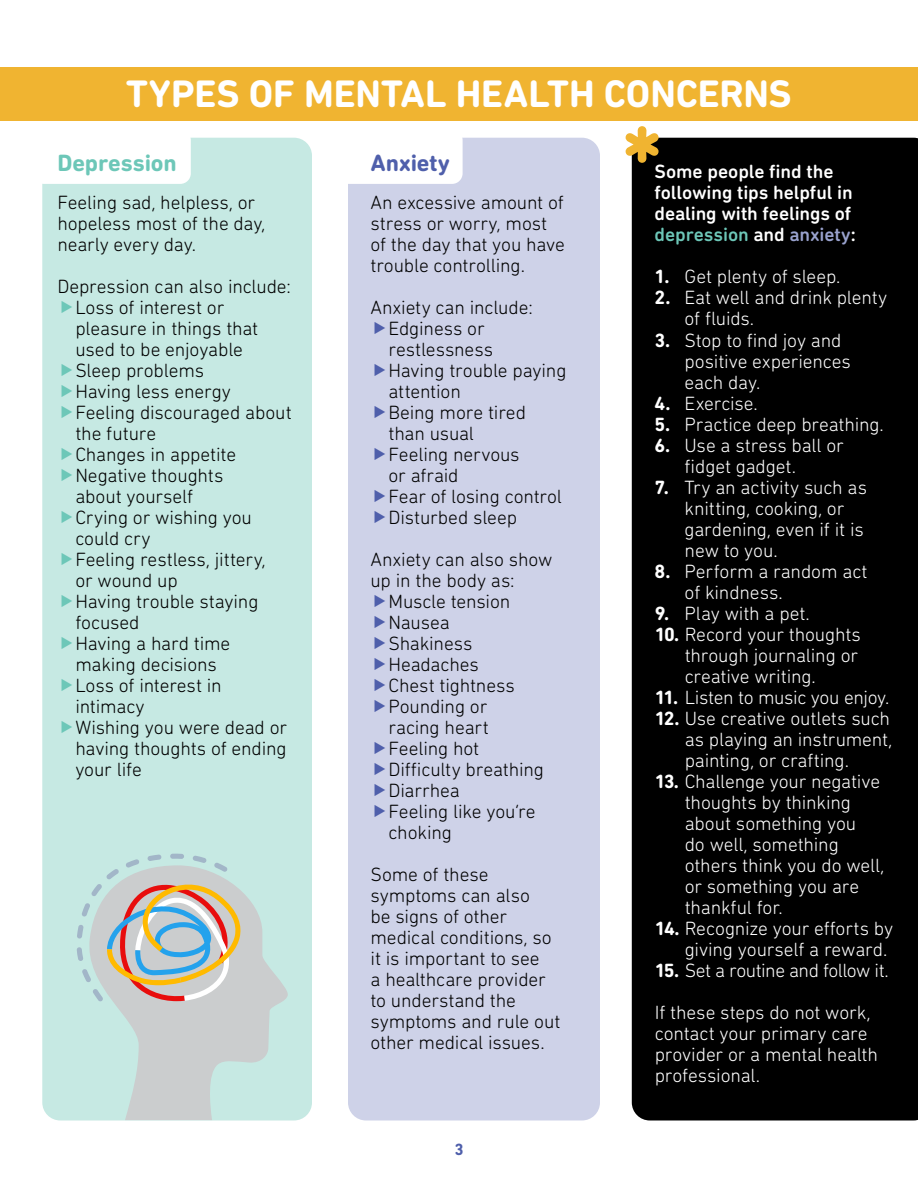
<style>
.page{position:relative;width:918px;height:1188px;background:#fff}
.page>*{position:absolute;margin:0;border:0;box-sizing:border-box;transform-origin:0 0}
.t1{font:700 115.2px "DIN Next Rounded LT Pro";color:#f0b431}
.t2{font:700 39px "DIN Next Rounded LT Pro";letter-spacing:-.005em;color:#fff}
.t3{font:700 24px "DIN Next Rounded LT Pro";letter-spacing:-.005em;color:#6dc7b8}
.t4{font:700 24px "DIN Next Rounded LT Pro";letter-spacing:-.005em;color:#4f5fab}
.t5{font:300 19.5px/21px "DIN Next Rounded LT Pro";letter-spacing:-.01em;color:#000}
.t6{font:300 19.5px/21px "DIN Next Rounded LT Pro";letter-spacing:-.01em;color:#fff}
.t7{font:500 19.5px/21px "DIN Next Rounded LT Pro";letter-spacing:-.005em;color:#fff}
.t8{font:700 16.5px "DIN Next Rounded LT Pro";color:#4f5fab}
.s1{color:#6dc7b8}
.s2{color:#99a2ce}
.s3{font-weight:700}
</style>
<div class="page">
<div style="left:42px;top:138px;width:270px;height:982px;background:#c6e9e3;border-radius:18px"></div>
<div style="left:348px;top:138px;width:252px;height:982px;background:#ced2e8;border-radius:18px"></div>
<div style="left:632px;top:138px;width:286px;height:982px;background:#000"></div>
<div style="left:0;top:68px;width:918px;height:54px;background:#f0b431"></div>
<div style="left:33px;top:130px;width:158px;height:54px;background:#fff;border-radius:10px"></div>
<div style="left:333px;top:130px;width:130px;height:54px;background:#fff;border-radius:10px"></div>
<svg style="left:100px;top:892px;width:188px;height:228px;fill:#cbcdce"></svg>
<svg style="left:77px;top:854px;width:165px;height:147px"></svg>
<h2 class="t2" style="left:126px;top:71px;width:667px">TYPES OF MENTAL HEALTH CONCERNS</h2>
<p class="t3" style="left:57px;top:149px;width:121px">Depression</p>
<p class="t5" style="left:57px;top:191px;width:210px">Feeling sad, helpless, or hopeless most of the day, nearly every day.</p>
<p class="t5" style="left:75px;top:275px;width:218px;text-indent:-18px">Depression can also include:<br>Loss of interest or pleasure in things that used to be enjoyable<br>Sleep problems<br>Having less energy<br>Feeling discouraged about the future<br>Changes in appetite<br>Negative thoughts<br>about yourself<br>Crying or wishing you could cry<br>Feeling restless, jittery,<br>or wound up<br>Having trouble staying focused<br>Having a hard time making decisions<br>Loss of interest in intimacy<br>Wishing you were dead or having thoughts of ending your life</p>
<p class="t4" style="left:370px;top:149px;width:81px">Anxiety</p>
<p class="t5" style="left:370px;top:191px;width:196px">An excessive amount of stress or worry, most of the day that you have trouble controlling.</p>
<p class="t5" style="left:388px;top:296px;width:180px;text-indent:-18px">Anxiety can include:<br>Edginess or restlessness<br>Having trouble paying attention<br>Being more tired than usual<br>Feeling nervous<br>or afraid<br>Fear of losing control<br>Disturbed sleep</p>
<p class="t5" style="left:370px;top:548px;width:184px">Anxiety can also show</p>
<p class="t5" style="left:370px;top:569px;width:146px">up in the body as:</p>
<p class="t5" style="left:388px;top:590px;width:123px">Muscle tension</p>
<p class="t5" style="left:388px;top:611px;width:63px">Nausea</p>
<p class="t5" style="left:388px;top:632px;width:86px">Shakiness</p>
<p class="t5" style="left:388px;top:653px;width:92px">Headaches</p>
<p class="t5" style="left:388px;top:674px;width:128px">Chest tightness</p>
<p class="t5" style="left:388px;top:695px;width:100px">Pounding or</p>
<p class="t5" style="left:388px;top:716px;width:102px">racing heart</p>
<p class="t5" style="left:388px;top:737px;width:92px">Feeling hot</p>
<p class="t5" style="left:388px;top:758px;width:157px">Difficulty breathing</p>
<p class="t5" style="left:388px;top:779px;width:73px">Diarrhea</p>
<p class="t5" style="left:388px;top:800px;width:149px">Feeling like you’re</p>
<p class="t5" style="left:388px;top:821px;width:65px">choking</p>
<p class="t5" style="left:370px;top:863px;width:191px">Some of these symptoms can also<br>be signs of other medical conditions, so it is important to see<br>a healthcare provider to understand the symptoms and rule out other medical issues.</p>
<p class="t8" style="left:454px;top:1140px;width:11px">3</p>
<h1 class="t1" style="left:621px;top:99px;width:44px">*</h1>
<p class="t7" style="left:655px;top:161px;width:203px">Some people find the following tips helpful in dealing with feelings of <span class="s1">depression</span> and <span class="s2">anxiety</span>:</p>
<p class="t6" style="left:655px;top:266px;width:187px"><span class="s3">1.</span> Get plenty of sleep.</p>
<p class="t6" style="left:685px;top:287px;width:204px;text-indent:-30px"><span class="s3">2.</span> Eat well and drink plenty of fluids.</p>
<p class="t6" style="left:685px;top:329px;width:168px;text-indent:-30px"><span class="s3">3.</span> Stop to find joy and positive experiences each day.</p>
<p class="t6" style="left:655px;top:392px;width:105px"><span class="s3">4.</span> Exercise.</p>
<p class="t6" style="left:655px;top:413px;width:231px"><span class="s3">5.</span> Practice deep breathing.</p>
<p class="t6" style="left:685px;top:434px;width:161px;text-indent:-30px"><span class="s3">6.</span> Use a stress ball or fidget gadget.</p>
<p class="t6" style="left:685px;top:476px;width:184px;text-indent:-30px"><span class="s3">7.</span> Try an activity such as knitting, cooking, or gardening, even if it is new to you.</p>
<p class="t6" style="left:685px;top:560px;width:184px;text-indent:-30px"><span class="s3">8.</span> Perform a random act of kindness.</p>
<p class="t6" style="left:655px;top:602px;width:157px"><span class="s3">9.</span> Play with a pet.</p>
<p class="t6" style="left:685px;top:623px;width:178px;text-indent:-30px"><span class="s3">10.</span> Record your thoughts through journaling or creative writing.</p>
<p class="t6" style="left:655px;top:686px;width:236px"><span class="s3">11.</span> Listen to music you enjoy.</p>
<p class="t6" style="left:685px;top:707px;width:209px;text-align:justify;text-indent:-30px"><span class="s3">12.</span> Use creative outlets such as playing an instrument, painting, or crafting.</p>
<p class="t6" style="left:685px;top:770px;width:201px;text-indent:-30px"><span class="s3">13.</span> Challenge your negative thoughts by thinking about something you<br>do well, something others think you do well, or something you are thankful for.</p>
<p class="t6" style="left:685px;top:917px;width:210px;text-indent:-30px"><span class="s3">14.</span> Recognize your efforts by giving yourself a reward.</p>
<p class="t6" style="left:655px;top:949px;width:236px;line-height:42px"><span class="s3">15.</span> Set a routine and follow it.<br>If these steps do not work,</p>
<p class="t6" style="left:655px;top:1022px;width:225px">contact your primary care provider or a mental health professional.</p>
</div>
